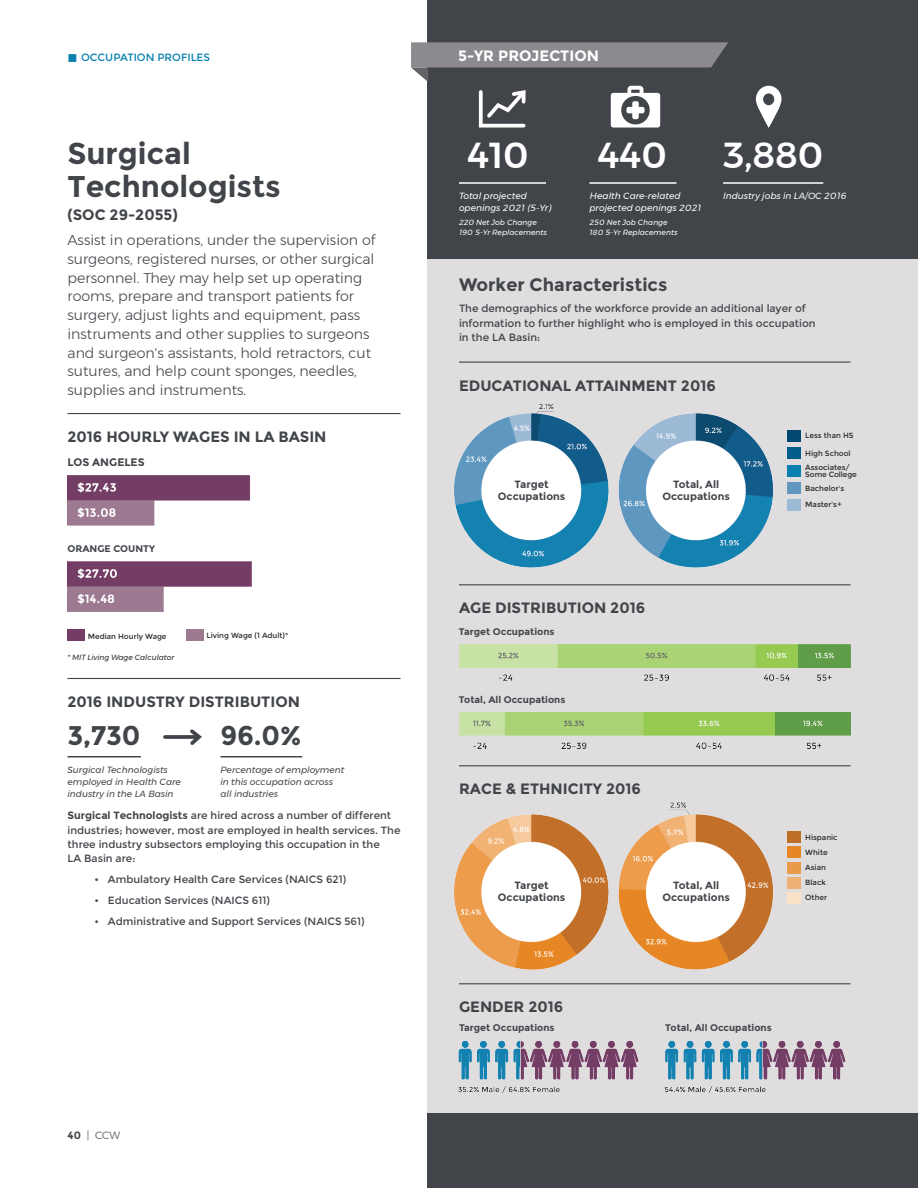
<style>
.page{position:relative;width:918px;height:1188px;background:#fff}
.page>*{position:absolute;margin:0;border:0;box-sizing:border-box;transform-origin:0 0}
.t1{font:500 36px "Montserrat";color:#fff}
.t2{font:700 30px/33px "Montserrat";color:#41454a}
.t3{font:700 27px "Montserrat";color:#41454a}
.t4{font:700 18px "Montserrat";color:#41454a}
.t5{font:700 15px "Montserrat";color:#41454a}
.t6{font:700 15px "Montserrat";color:#fff}
.t7{font:300 14.25px/18.8px "Montserrat";color:#41454a}
.t8{font:700 10.8px "Montserrat";color:#41454a}
.t9{font:10.5px/14.2px "Montserrat";color:#41454a}
.t10{font:700 10.5px/12px "Montserrat";color:#41454a;text-align:center}
.t11{font:10.5px "Montserrat";color:#0981b0}
.t12{font:300 10.5px "Montserrat";color:#41454a}
.t13{font:700 9.6px "Montserrat";color:#41454a}
.t14{font:italic 9px/12px "Montserrat";color:#41454a}
.t15{font:italic 9px/12px "Montserrat";color:#fff}
.t16{font:7.5px/15px "Montserrat";color:#292829}
.t17{font:italic 7.5px/10.5px "Montserrat";color:#fff}
.t18{font:italic 7.5px "Montserrat";color:#292829}
.s1{font-weight:700}
</style>
<div class="page">
<div style="left:428px;top:0;width:490px;height:1188px;background:#dfddde"></div>
<div style="left:428px;top:0;width:490px;height:258px;background:#41454a"></div>
<div style="left:428px;top:1114px;width:490px;height:74px;background:#41454a"></div>
<img style="left:68px;top:475px;width:184px;height:137px">
<div style="left:68px;top:630px;width:17px;height:11px;background:#743d65"></div>
<div style="left:186px;top:630px;width:18px;height:11px;background:#9e7a91"></div>
<img style="left:459px;top:1041px;width:387px;height:52px">
<img style="left:454px;top:404px;width:319px;height:164px">
<img style="left:454px;top:802px;width:319px;height:168px">
<img style="left:459px;top:645px;width:391px;height:103px">
<hr style="left:459px;top:362px;width:391px;height:1px;background:#41454a">
<div style="left:788px;top:430px;width:13px;height:12px;background:#00486f"></div>
<div style="left:788px;top:448px;width:13px;height:11px;background:#005c89"></div>
<div style="left:788px;top:465px;width:13px;height:11px;background:#0981b0"></div>
<div style="left:788px;top:499px;width:13px;height:12px;background:#9cb9d5"></div>
<div style="left:788px;top:482px;width:13px;height:11px;background:#6098c0"></div>
<hr style="left:459px;top:983px;width:391px;height:1px;background:#41454a">
<div style="left:788px;top:831px;width:13px;height:12px;background:#bf6e28"></div>
<div style="left:788px;top:847px;width:13px;height:11px;background:#e78625"></div>
<div style="left:788px;top:862px;width:13px;height:12px;background:#ea9a4b"></div>
<div style="left:788px;top:893px;width:13px;height:11px;background:#fae2c9"></div>
<div style="left:788px;top:877px;width:13px;height:12px;background:#f0b074"></div>
<hr style="left:459px;top:765px;width:391px;height:1px;background:#41454a">
<hr style="left:459px;top:584px;width:391px;height:1px;background:#41454a">
<svg style="left:165px;top:735px;width:22px;height:4px"></svg>
<svg style="left:187px;top:729px;width:15px;height:16px"></svg>
<hr style="left:68px;top:413px;width:332px;height:1px;background:#41454a">
<hr style="left:459px;top:182px;width:87px;height:2px;background:#fff">
<hr style="left:589px;top:182px;width:87px;height:2px;background:#fff">
<hr style="left:723px;top:182px;width:100px;height:2px;background:#fff">
<hr style="left:68px;top:756px;width:73px;height:1px;background:#41454a">
<hr style="left:220px;top:756px;width:82px;height:1px;background:#41454a">
<hr style="left:68px;top:678px;width:332px;height:1px;background:#41454a">
<svg style="left:756px;top:86px;width:26px;height:42px"></svg>
<svg style="left:411px;top:42px;width:317px;height:87px"></svg>
<p class="t11" style="left:81px;top:52px;width:131px">OCCUPATION PROFILES</p>
<h2 class="t2" style="left:68px;top:137px;width:215px">Surgical<br>Technologists</h2>
<h3 class="t5" style="left:68px;top:205px;width:112px">(SOC 29-2055)</h3>
<p class="t7" style="left:68px;top:230px;width:309px">Assist in operations, under the supervision of surgeons, registered nurses, or other surgical personnel. They may help set up operating rooms, prepare and transport patients for surgery, adjust lights and equipment, pass instruments and other supplies to surgeons and surgeon's assistants, hold retractors, cut sutures, and help count sponges, needles, supplies and instruments.</p>
<h3 class="t5" style="left:68px;top:428px;width:261px">2016 HOURLY WAGES IN LA BASIN</h3>
<p class="t8" style="left:68px;top:455px;width:79px">LOS ANGELES</p>
<p class="t13" style="left:68px;top:543px;width:89px">ORANGE COUNTY</p>
<p class="t16" style="left:88px;top:629px;width:80px">Median Hourly Wage</p>
<p class="t16" style="left:207px;top:628px;width:83px">Living Wage (1 Adult)*</p>
<p class="t18" style="left:68px;top:652px;width:109px">* MIT Living Wage Calculator</p>
<h3 class="t5" style="left:68px;top:693px;width:234px">2016 INDUSTRY DISTRIBUTION</h3>
<h3 class="t3" style="left:68px;top:719px;width:75px">3,730</h3>
<p class="t14" style="left:68px;top:764px;width:115px">Surgical Technologists employed in Health Care industry in the LA Basin</p>
<h3 class="t3" style="left:220px;top:719px;width:83px">96.0%</h3>
<p class="t14" style="left:220px;top:764px;width:125px">Percentage of employment in this occupation across all industries</p>
<p class="t9" style="left:68px;top:809px;width:335px"><span class="s1">Surgical Technologists</span> are hired across a number of different industries; however, most are employed in health services. The three industry subsectors employing this occupation in the<br>LA Basin are:</p>
<p class="t9" style="left:94px;top:872px;width:253px">• Ambulatory Health Care Services (NAICS 621)</p>
<p class="t9" style="left:94px;top:893px;width:177px">• Education Services (NAICS 611)</p>
<p class="t9" style="left:94px;top:914px;width:272px">• Administrative and Support Services (NAICS 561)</p>
<p class="t12" style="left:68px;top:1128px;width:54px"><span class="s1">40</span> | CCW</p>
<h3 class="t6" style="left:458px;top:46px;width:142px">5-YR PROJECTION</h3>
<h1 class="t1" style="left:468px;top:127px;width:62px">410</h1>
<p class="t15" style="left:459px;top:189px;width:94px">Total projected openings 2021 (5-Yr)</p>
<p class="t17" style="left:459px;top:217px;width:90px">220 Net Job Change<br>190 5-Yr Replacements</p>
<h1 class="t1" style="left:598px;top:127px;width:70px">440</h1>
<p class="t15" style="left:589px;top:189px;width:113px">Health Care-related projected openings 2021</p>
<p class="t17" style="left:589px;top:217px;width:90px">250 Net Job Change<br>180 5-Yr Replacements</p>
<h1 class="t1" style="left:723px;top:127px;width:102px">3,880</h1>
<p class="t15" style="left:723px;top:189px;width:125px">Industry jobs in LA/OC 2016</p>
<h3 class="t4" style="left:459px;top:274px;width:210px">Worker Characteristics</h3>
<p class="t9" style="left:459px;top:302px;width:358px">The demographics of the workforce provide an additional layer of information to further highlight who is employed in this occupation in the LA Basin:</p>
<h3 class="t5" style="left:459px;top:377px;width:258px">EDUCATIONAL ATTAINMENT 2016</h3>
<p class="t10" style="left:498px;top:478px;width:69px">Target<br>Occupations</p>
<p class="t10" style="left:662px;top:478px;width:69px">Total, All<br>Occupations</p>
<h3 class="t5" style="left:459px;top:599px;width:188px">AGE DISTRIBUTION 2016</h3>
<p class="t13" style="left:459px;top:626px;width:97px">Target Occupations</p>
<p class="t13" style="left:459px;top:694px;width:108px">Total, All Occupations</p>
<h3 class="t5" style="left:459px;top:780px;width:183px">RACE &amp; ETHNICITY 2016</h3>
<p class="t10" style="left:498px;top:879px;width:69px">Target<br>Occupations</p>
<p class="t10" style="left:662px;top:879px;width:69px">Total, All<br>Occupations</p>
<p class="t16" style="left:805px;top:428px;width:50px">Less than HS</p>
<p class="t16" style="left:805px;top:446px;width:47px;line-height:14.2px">High School<br>Associates/</p>
<p class="t16" style="left:805px;top:468px;width:53px;line-height:13.5px">Some College<br>Bachelor's</p>
<p class="t16" style="left:805px;top:497px;width:38px">Master's+</p>
<p class="t16" style="left:805px;top:830px;width:34px">Hispanic<br>White<br>Asian<br>Black<br>Other</p>
<h3 class="t5" style="left:459px;top:998px;width:106px">GENDER 2016</h3>
<p class="t13" style="left:459px;top:1022px;width:97px">Target Occupations</p>
<p class="t13" style="left:665px;top:1022px;width:108px">Total, All Occupations</p>
</div>
